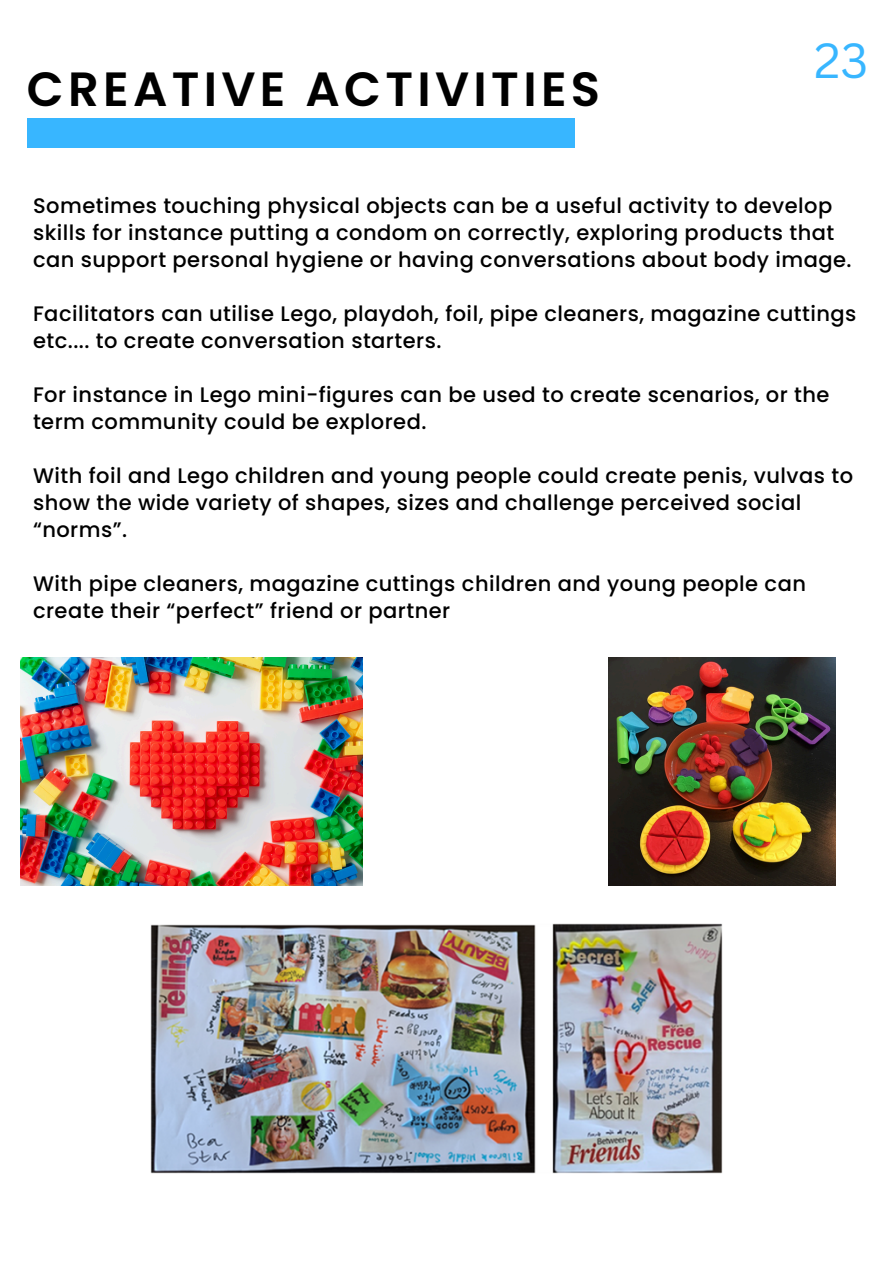
<style>
.page{position:relative;width:894px;height:1264px;background:#fff}
.page>*{position:absolute;margin:0;border:0;box-sizing:border-box;transform-origin:0 0}
.t1{font:600 48px "Poppins";letter-spacing:.09em;color:#000}
.t2{font:48px "Canva Sans";color:#38b6ff}
.t3{font:500 21px/27px "Poppins";letter-spacing:.02em;color:#000}
</style>
<div class="page">
<div style="left:27px;top:118px;width:547px;height:29px;background:#38b6ff"></div>
<img style="left:21px;top:657px;width:341px;height:228px">
<img style="left:608px;top:657px;width:227px;height:228px">
<img style="left:150px;top:923px;width:571px;height:250px">
<p class="t1" style="left:27px;top:55px;width:574px">CREATIVE ACTIVITIES</p>
<p class="t2" style="left:813px;top:27px;width:56px">23</p>
<p class="t3" style="left:33px;top:192px;width:819px">Sometimes touching physical objects can be a useful activity to develop skills for instance putting a condom on correctly, exploring products that can support personal hygiene or having conversations about body image.</p>
<p class="t3" style="left:33px;top:300px;width:824px">Facilitators can utilise Lego, playdoh, foil, pipe cleaners, magazine cuttings etc.... to create conversation starters.</p>
<p class="t3" style="left:33px;top:381px;width:797px">For instance in Lego mini-figures can be used to create scenarios, or the term community could be explored.</p>
<p class="t3" style="left:33px;top:462px;width:821px">With foil and Lego children and young people could create penis, vulvas to show the wide variety of shapes, sizes and challenge perceived social “norms”.</p>
<p class="t3" style="left:33px;top:570px;width:774px">With pipe cleaners, magazine cuttings children and young people can create their “perfect” friend or partner</p>
</div>
